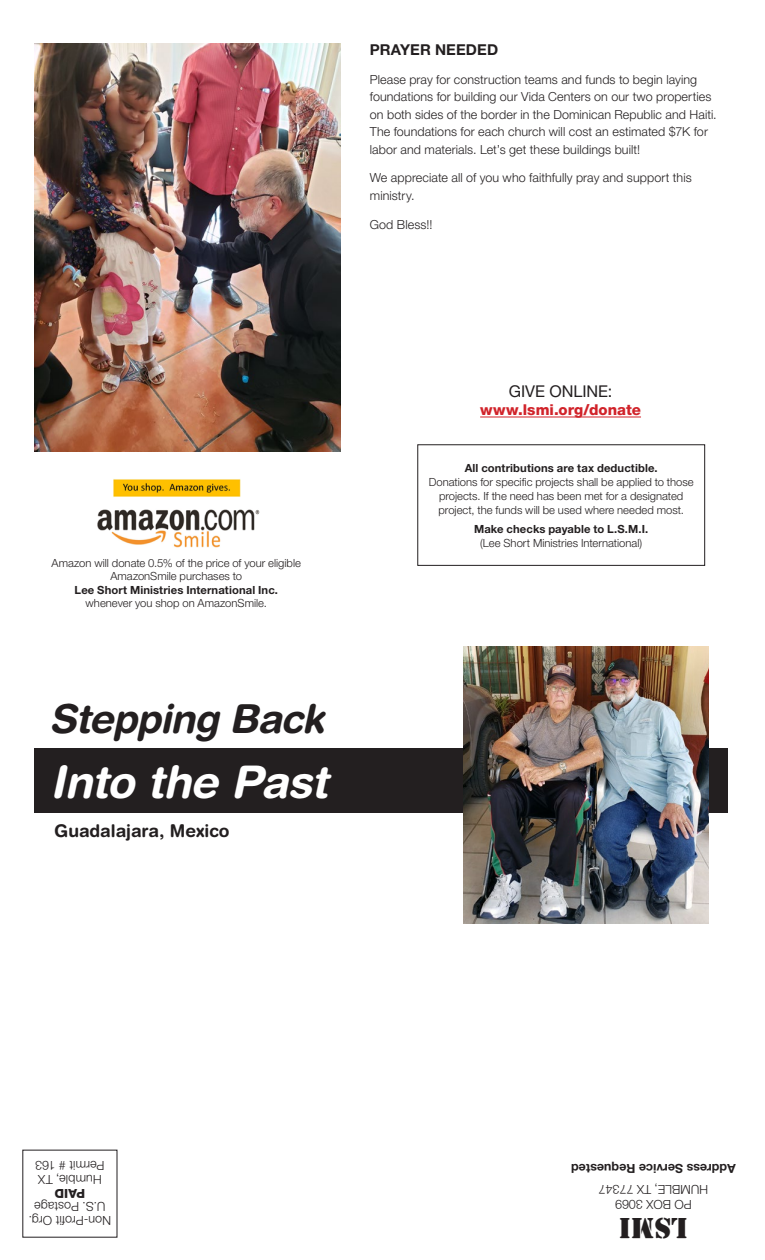
<style>
.page{position:relative;width:765px;height:1260px;background:#fff}
.page>*{position:absolute;margin:0;border:0;box-sizing:border-box;transform-origin:0 0}
.t1{font:italic 700 45px "Helvetica Rounded";letter-spacing:-.015em;color:#fff}
.t2{font:italic 700 40px "Helvetica Rounded";letter-spacing:-.02em;color:#231f20}
.t3{font:30px "Stencil";color:#231f20}
.t4{font:700 17.5px "Helvetica Rounded";letter-spacing:-.005em;color:#231f20}
.t5{font:16.25px "Helvetica Neue";letter-spacing:-.005em;color:#231f20}
.t6{font:800 15px "Helvetica Neue";color:#d1232a}
.Text{font:700 15px "Helvetica Neue";letter-spacing:.01em;color:#231f20}
.Text-2{font:300 12.5px/17.5px "Helvetica Neue";letter-spacing:.005em;color:#231f20}
.t7{font:700 12.5px "Helvetica Neue";color:#231f20}
.t8{font:800 12.5px "Helvetica Neue";color:#231f20}
.t9{font:300 11.25px/13.5px "Helvetica Neue";color:#231f20;text-align:center}
.t10{font:700 11.25px "Helvetica Neue";letter-spacing:.01em;color:#231f20}
.s1{font-weight:700}
</style>
<div class="page">
<div style="left:417px;top:444px;width:288px;height:122px;border:1px solid #231f20"></div>
<div style="left:34px;top:749px;width:694px;height:64px;background:#231f20"></div>
<img style="left:34px;top:43px;width:307px;height:409px">
<img style="left:463px;top:646px;width:246px;height:277px">
<img style="left:97px;top:479px;width:163px;height:69px">
<hr style="left:480px;top:417px;width:161px;height:1px;background:#d1232a">
<p class="Text" style="left:370px;top:40px;width:130px">PRAYER NEEDED</p>
<p class="Text-2" style="left:370px;top:70px;width:348px">Please pray for construction teams and funds to begin laying foundations for building our Vida Centers on our two properties on both sides of the border in the Dominican Republic and Haiti.<br>The foundations for each church will cost an estimated $7K for labor and materials. Let’s get these buildings built!</p>
<p class="Text-2" style="left:370px;top:169px;width:323px">We appreciate all of you who faithfully pray and support this ministry.</p>
<p class="Text-2" style="left:370px;top:215px;width:64px">God Bless!!</p>
<p class="t9" style="left:52px;top:556px;width:251px">Amazon will donate 0.5% of the price of your eligible AmazonSmile purchases to<br><span class="s1">Lee Short Ministries International Inc. </span>whenever you shop on AmazonSmile.</p>
<p class="t2" style="left:49px;top:695px;width:276px">Stepping Back</p>
<p class="t1" style="left:51px;top:755px;width:279px">Into the Past</p>
<p class="t4" style="left:54px;top:820px;width:177px">Guadalajara, Mexico</p>
<p class="t5" style="left:509px;top:381px;width:105px">GIVE ONLINE:</p>
<p class="t6" style="left:480px;top:401px;width:162px">www.lsmi.org/donate</p>
<p class="t10" style="left:465px;top:461px;width:194px">All contributions are tax deductible.</p>
<p class="t9" style="left:429px;top:475px;width:266px">Donations for specific projects shall be applied to those projects. If the need has been met for a designated project, the funds will be used where needed most.</p>
<p class="t10" style="left:474px;top:522px;width:176px">Make checks payable to L.S.M.I.</p>
<p class="t9" style="left:480px;top:536px;width:163px">(Lee Short Ministries International)</p>
<p class="Text-2" style="left:104px;top:1175px;width:71px;rotate:-180deg">Permit # 163</p>
<p class="Text-2" style="left:102px;top:1188px;width:65px;rotate:-180deg">Humble, TX</p>
<p class="t8" style="left:85px;top:1201px;width:32px;rotate:-180deg">PAID</p>
<p class="Text-2" style="left:105px;top:1216px;width:72px;rotate:-180deg">U.S. Postage</p>
<p class="t7" style="left:736px;top:1176px;width:166px;rotate:-180deg">Address Service Requested</p>
<p class="Text-2" style="left:708px;top:1198px;width:111px;rotate:-180deg">HUMBLE, TX 77347</p>
<p class="Text-2" style="left:692px;top:1213px;width:78px;rotate:-180deg">PO BOX 3069</p>
<p class="Text-2" style="left:111px;top:1230px;width:84px;rotate:-180deg">Non-Profit Org.</p>
<p class="t3" style="left:688px;top:1245px;width:70px;rotate:-180deg">LSMI</p>
</div>
